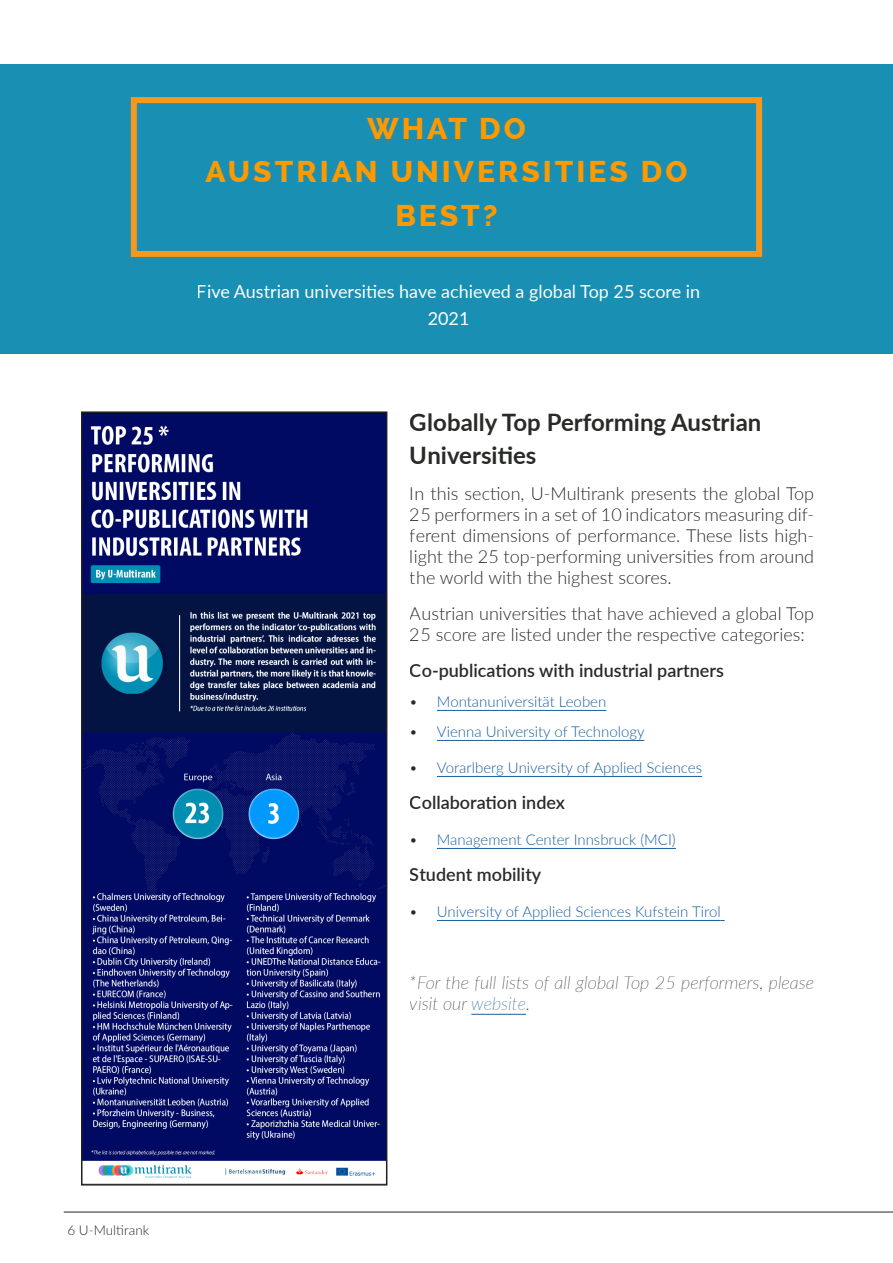
<style>
.page{position:relative;width:893px;height:1263px;background:#fff}
.page>*{position:absolute;margin:0;border:0;box-sizing:border-box;transform-origin:0 0}
.Header_-_Align_Cente{font:800 30px/43.5px "Raleway";letter-spacing:.1em;color:#f90;text-align:center}
.t1{font:700 24px/33px "Lato";color:#262825}
.t2{font:300 18px/21px "Lato";color:#262825;text-align:justify}
.t3{font:600 18px "Lato";color:#262825}
.t4{font:italic 100 18px/21px "Lato";color:#262825}
.t5{font:18px/27px "Lato";color:#fff;text-align:center}
.t6{font:300 15px "Lato";color:#175d9e}
.t7{font:300 13.5px "Lato";color:#262825}
.s1{color:#262825}
.s2{color:#175d9e}
</style>
<div class="page">
<div style="left:0;top:64px;width:893px;height:289px;background:#198fb4"></div>
<div style="left:131px;top:97px;width:631px;height:160px;border:6px solid #f7981d"></div>
<hr style="left:64px;top:1212px;width:829px;height:1px;background:#262825">
<hr style="left:437px;top:710px;width:169px;height:1px;background:#175d9e">
<hr style="left:437px;top:740px;width:207px;height:1px;background:#175d9e">
<hr style="left:437px;top:776px;width:265px;height:1px;background:#175d9e">
<hr style="left:437px;top:848px;width:239px;height:1px;background:#175d9e">
<hr style="left:437px;top:920px;width:284px;height:1px;background:#175d9e">
<hr style="left:471px;top:1014px;width:55px;height:1px;background:#175d9e">
<img style="left:84px;top:414px;width:300px;height:765px">
<div style="left:81px;top:411px;width:306px;height:774px;border:2px solid #231f20"></div>
<p class="Header_-_Align_Cente" style="left:367px;top:107px;width:160px">WHAT DO</p>
<p class="Header_-_Align_Cente" style="left:206px;top:150px;width:483px">AUSTRIAN UNIVERSITIES DO<br>BEST?</p>
<p class="t5" style="left:197px;top:278px;width:505px">Five Austrian universities have achieved a global Top 25 score in<br>2021</p>
<h2 class="t1" style="left:410px;top:404px;width:353px">Globally Top Performing Austrian<br>Universities</h2>
<p class="t2" style="left:410px;top:482px;width:406px">In this section, U-Multirank presents the global Top 25 performers in a set of 10 indicators measuring dif&shy;ferent dimensions of performance. These lists high&shy;light the 25 top-performing universities from around the world with the highest scores.</p>
<p class="t2" style="left:410px;top:602px;width:406px">Austrian universities that have achieved a global Top<br>25 score are listed under the respective categories:</p>
<p class="t3" style="left:410px;top:657px;width:315px">Co-publications with industrial partners</p>
<p class="t6" style="left:410px;top:691px;width:198px"><span class="s1">•</span> Montanuniversität Leoben</p>
<p class="t6" style="left:410px;top:721px;width:236px"><span class="s1">•</span> Vienna University of Technology</p>
<p class="t6" style="left:410px;top:757px;width:294px"><span class="s1">•</span> Vorarlberg University of Applied Sciences</p>
<p class="t3" style="left:410px;top:789px;width:157px">Collaboration index</p>
<p class="t6" style="left:410px;top:829px;width:267px"><span class="s1">•</span> Management Center Innsbruck (MCI)</p>
<p class="t3" style="left:410px;top:861px;width:133px">Student mobility</p>
<p class="t6" style="left:410px;top:901px;width:312px"><span class="s1">•</span> University of Applied Sciences Kufstein Tirol</p>
<p class="t4" style="left:410px;top:971px;width:406px">*For the full lists of all global Top 25 performers, please visit our <span class="s2">website</span>.</p>
<p class="t7" style="left:67px;top:1220px;width:83px">6 U-Multirank</p>
</div>
